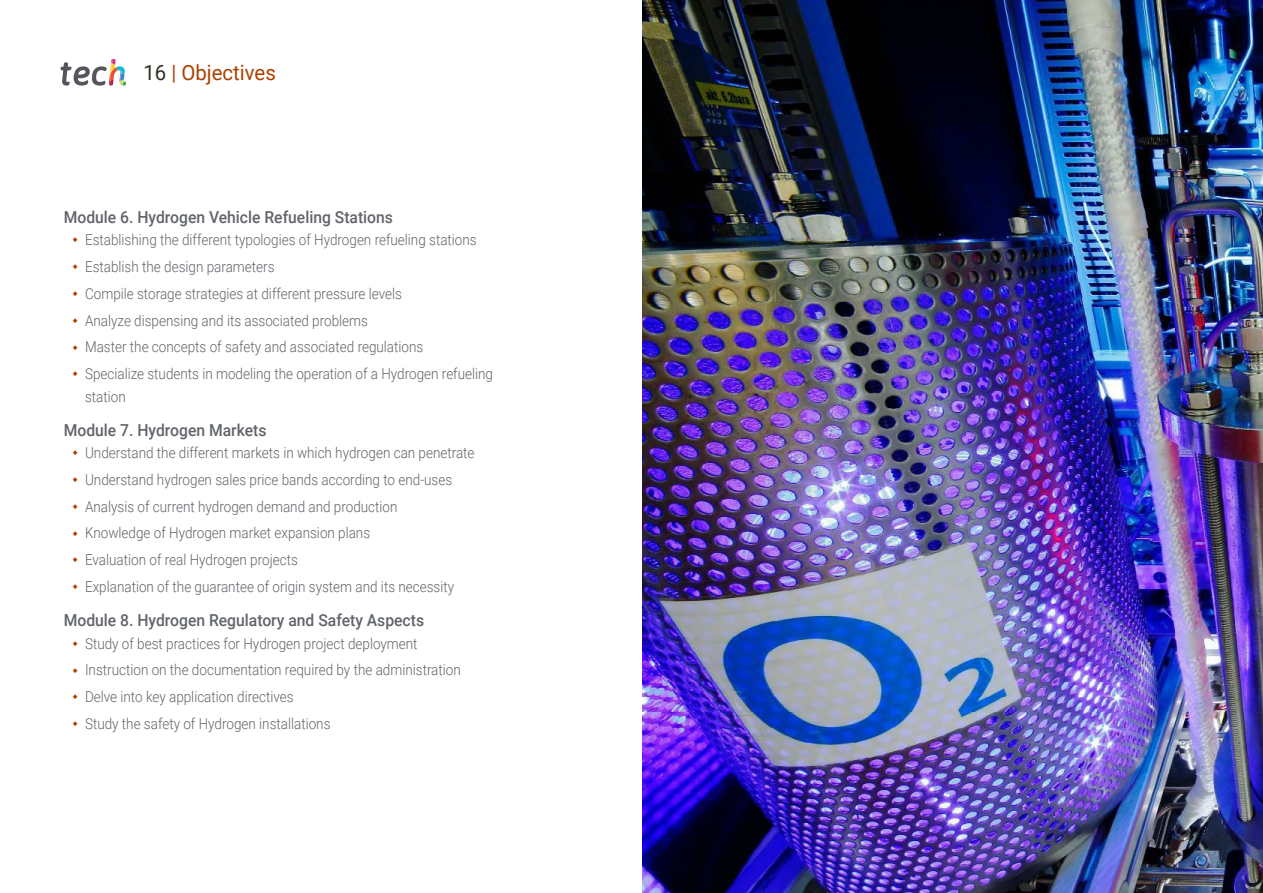
<style>
.page{position:relative;width:1263px;height:893px;background:#fff}
.page>*{position:absolute;margin:0;border:0;box-sizing:border-box;transform-origin:0 0}
.t1{font:21px "Roboto";color:#ae4000}
.t2{font:500 16.5px "Roboto";color:#61646a;scale:.95 1}
.t3{font:300 15px/26.7px "Roboto";color:#61646a;scale:.9 1}
.s1{color:#312e20}
</style>
<div class="page">
<img style="left:642px;top:0;width:621px;height:893px">
<svg style="left:61px;top:59px;width:65px;height:27px"></svg>
<h1 class="t1" style="left:144px;top:57px;width:134px"><span class="s1">16</span> | Objectives</h1>
<p class="t2" style="left:64px;top:205px;width:348px">Module 6. Hydrogen Vehicle Refueling Stations</p>
<p class="t3" style="left:85px;top:226px;width:455px">Establishing the different typologies of Hydrogen refueling stations Establish the design parameters<br>Compile storage strategies at different pressure levels<br>Analyze dispensing and its associated problems<br>Master the concepts of safety and associated regulations<br>Specialize students in modeling the operation of a Hydrogen refueling</p>
<p class="t3" style="left:85px;top:382px;width:47px">station</p>
<p class="t2" style="left:64px;top:418px;width:215px">Module 7. Hydrogen Markets</p>
<p class="t3" style="left:85px;top:439px;width:434px">Understand the different markets in which hydrogen can penetrate Understand hydrogen sales price bands according to end-uses Analysis of current hydrogen demand and production<br>Knowledge of Hydrogen market expansion plans<br>Evaluation of real Hydrogen projects<br>Explanation of the guarantee of origin system and its necessity</p>
<p class="t2" style="left:64px;top:609px;width:381px">Module 8. Hydrogen Regulatory and Safety Aspects</p>
<p class="t3" style="left:85px;top:629px;width:419px">Study of best practices for Hydrogen project deployment Instruction on the documentation required by the administration Delve into key application directives<br>Study the safety of Hydrogen installations</p>
</div>
